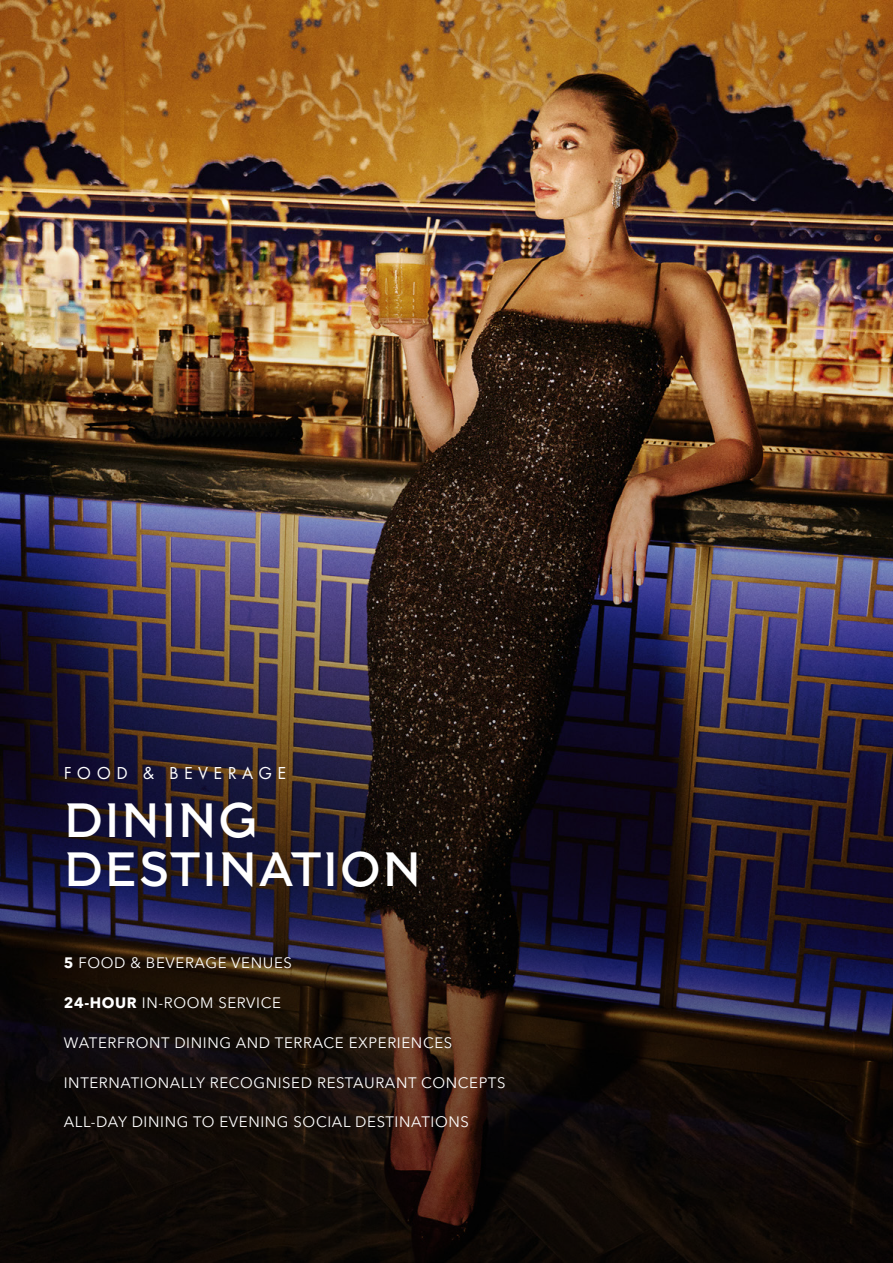
<style>
.page{position:relative;width:893px;height:1263px;background:#fff}
.page>*{position:absolute;margin:0;border:0;box-sizing:border-box;transform-origin:0 0}
.t1{font:48px/49.5px "Mandarin Oriental Font Regular";letter-spacing:.02em;color:#fff}
.t2{font:18px "Futura PT";letter-spacing:.3em;color:#fff}
.t3{font:15px "Avenir Next LT Pro";letter-spacing:.04em;color:#fff}
.s1{font-weight:700}
</style>
<div class="page">
<img style="left:0;top:0;width:893px;height:1263px">
<p class="t2" style="left:64px;top:762px;width:224px">FOOD &amp; BEVERAGE</p>
<h1 class="t1" style="left:64px;top:795px;width:359px">DINING<br>DESTINATION</h1>
<p class="t3" style="left:64px;top:954px;width:230px"><span class="s1">5</span> FOOD &amp; BEVERAGE VENUES</p>
<p class="t3" style="left:64px;top:994px;width:219px"><span class="s1">24-HOUR</span> IN-ROOM SERVICE</p>
<p class="t3" style="left:64px;top:1034px;width:390px">WATERFRONT DINING AND TERRACE EXPERIENCES</p>
<p class="t3" style="left:64px;top:1073px;width:443px">INTERNATIONALLY RECOGNISED RESTAURANT CONCEPTS</p>
<p class="t3" style="left:64px;top:1113px;width:407px">ALL-DAY DINING TO EVENING SOCIAL DESTINATIONS</p>
</div>
